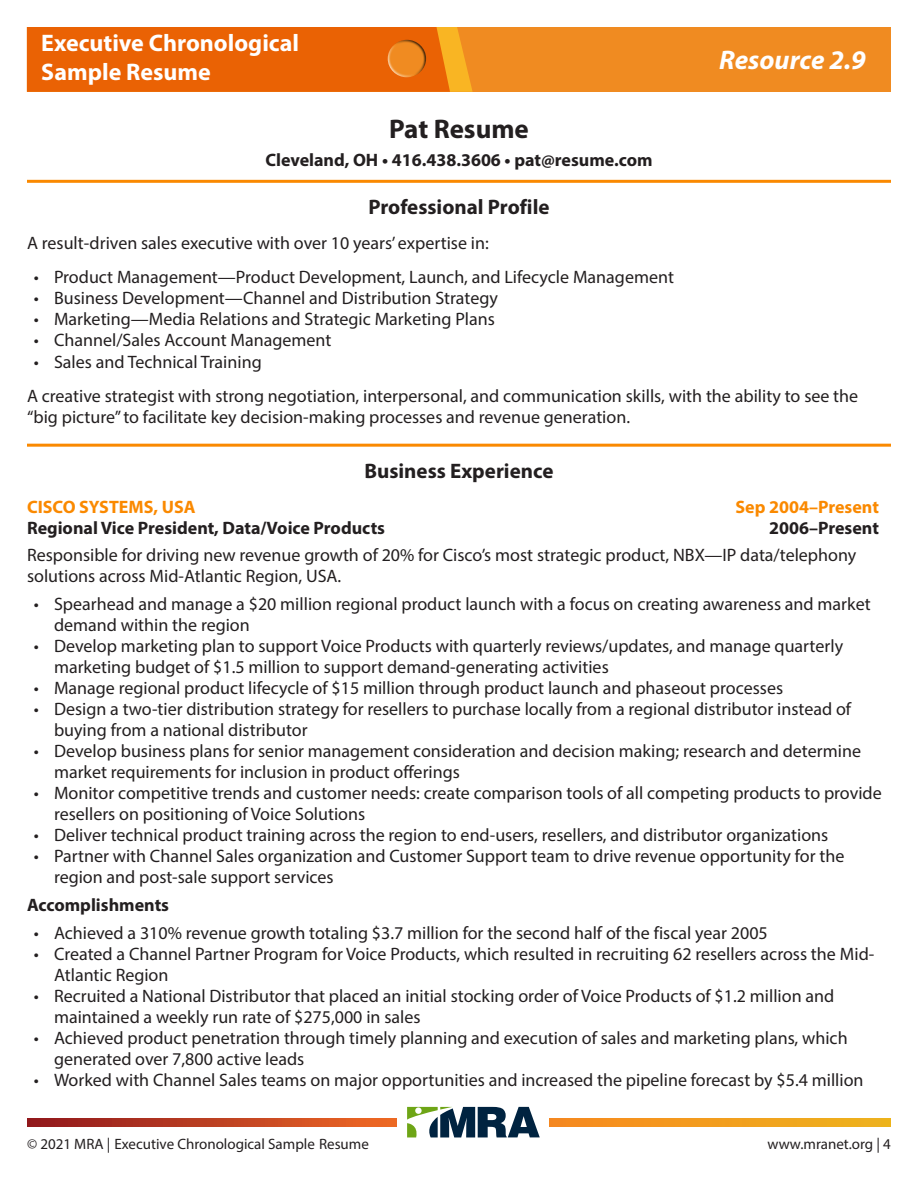
<style>
.page{position:relative;width:918px;height:1188px;background:#fff}
.page>*{position:absolute;margin:0;border:0;box-sizing:border-box;transform-origin:0 0}
.t1{font:italic 700 27px "Myriad Pro";color:#fff}
.Subhead{font:700 27px "Myriad Pro";color:#231f20}
.t2{font:700 24px/28.5px "Myriad Pro";color:#fff}
.Subhead-2{font:700 21px "Myriad Pro";color:#231f20}
.body{font:18px/21px "Myriad Pro";color:#231f20}
.Subhead-3{font:700 18px "Myriad Pro";color:#231f20}
.body-2{font:700 18px "Myriad Pro";color:#231f20}
.body-3{font:700 18px "Myriad Pro";color:#fa8900}
.t3{font:15px "Myriad Pro";color:#231f20}
</style>
<div class="page">
<div style="left:27px;top:27px;width:864px;height:65px;background:#f08b21"></div>
<svg style="left:26px;top:27px;width:447px;height:65px;background:#ea6706"></svg>
<div style="left:385px;top:40px;width:32px;height:38px;background:#fff;opacity:.75"></div>
<div style="left:393px;top:38px;width:34px;height:40px;background:#231f20;opacity:.75"></div>
<svg style="left:27px;top:1118px;width:864px;height:9px;background:#d76d1f"></svg>
<div style="left:397px;top:1107px;width:151px;height:31px;background:#fff"></div>
<svg style="left:407px;top:1107px;width:133px;height:30px"></svg>
<hr style="left:27px;top:180px;width:864px;height:3px;background:#fa8900">
<hr style="left:27px;top:444px;width:864px;height:3px;background:#fa8900">
<h2 class="t2" style="left:41px;top:28px;width:259px">Executive Chronological<br>Sample Resume</h2>
<h1 class="t1" style="left:719px;top:42px;width:148px">Resource 2.9</h1>
<p class="Subhead" style="left:389px;top:111px;width:141px">Pat Resume</p>
<p class="Subhead-3" style="left:265px;top:149px;width:389px">Cleveland, OH • 416.438.3606 • pat@resume.com</p>
<p class="Subhead-2" style="left:368px;top:194px;width:183px">Professional Profile</p>
<p class="body" style="left:27px;top:232px;width:463px">A result-driven sales executive with over 10 years’ expertise in:</p>
<p class="body" style="left:34px;top:267px;width:642px">• Product Management—Product Development, Launch, and Lifecycle Management</p>
<p class="body" style="left:34px;top:288px;width:466px">• Business Development—Channel and Distribution Strategy</p>
<p class="body" style="left:34px;top:309px;width:463px">• Marketing—Media Relations and Strategic Marketing Plans</p>
<p class="body" style="left:34px;top:330px;width:299px">• Channel/Sales Account Management</p>
<p class="body" style="left:34px;top:351px;width:230px">• Sales and Technical Training</p>
<p class="body" style="left:27px;top:386px;width:833px">A creative strategist with strong negotiation, interpersonal, and communication skills, with the ability to see the “big picture” to facilitate key decision-making processes and revenue generation.</p>
<p class="Subhead-2" style="left:365px;top:457px;width:190px">Business Experience</p>
<p class="body-3" style="left:27px;top:495px;width:170px">CISCO SYSTEMS, USA</p>
<p class="body-3" style="left:735px;top:495px;width:145px">Sep 2004–Present</p>
<p class="body-2" style="left:27px;top:516px;width:360px">Regional Vice President, Data/Voice Products</p>
<p class="body-2" style="left:769px;top:516px;width:111px">2006–Present</p>
<p class="body" style="left:27px;top:545px;width:831px">Responsible for driving new revenue growth of 20% for Cisco’s most strategic product, NBX—IP data/telephony solutions across Mid-Atlantic Region, USA.</p>
<p class="body" style="left:54px;top:593px;width:818px;text-indent:-20px">• Spearhead and manage a $20 million regional product launch with a focus on creating awareness and market demand within the region</p>
<p class="body" style="left:54px;top:635px;width:791px;text-indent:-20px">• Develop marketing plan to support Voice Products with quarterly reviews/updates, and manage quarterly marketing budget of $1.5 million to support demand-generating activities</p>
<p class="body" style="left:34px;top:677px;width:751px">• Manage regional product lifecycle of $15 million through product launch and phaseout processes</p>
<p class="body" style="left:54px;top:698px;width:799px;text-indent:-20px">• Design a two-tier distribution strategy for resellers to purchase locally from a regional distributor instead of buying from a national distributor</p>
<p class="body" style="left:54px;top:740px;width:809px;text-indent:-20px">• Develop business plans for senior management consideration and decision making; research and determine market requirements for inclusion in product offerings</p>
<p class="body" style="left:54px;top:782px;width:829px;text-indent:-20px">• Monitor competitive trends and customer needs: create comparison tools of all competing products to provide resellers on positioning of Voice Solutions</p>
<p class="body" style="left:34px;top:824px;width:796px">• Deliver technical product training across the region to end-users, resellers, and distributor organizations</p>
<p class="body" style="left:54px;top:845px;width:792px;text-indent:-20px">• Partner with Channel Sales organization and Customer Support team to drive revenue opportunity for the region and post-sale support services</p>
<p class="Subhead-3" style="left:27px;top:893px;width:144px">Accomplishments</p>
<p class="body" style="left:34px;top:922px;width:736px">• Achieved a 310% revenue growth totaling $3.7 million for the second half of the fiscal year 2005</p>
<p class="body" style="left:54px;top:943px;width:822px;text-indent:-20px">• Created a Channel Partner Program for Voice Products, which resulted in recruiting 62 resellers across the Mid-<br>Atlantic Region</p>
<p class="body" style="left:54px;top:985px;width:782px;text-indent:-20px">• Recruited a National Distributor that placed an initial stocking order of Voice Products of $1.2 million and maintained a weekly run rate of $275,000 in sales</p>
<p class="body" style="left:54px;top:1027px;width:795px;text-indent:-20px">• Achieved product penetration through timely planning and execution of sales and marketing plans, which generated over 7,800 active leads</p>
<p class="body" style="left:34px;top:1069px;width:831px">• Worked with Channel Sales teams on major opportunities and increased the pipeline forecast by $5.4 million</p>
<p class="t3" style="left:27px;top:1135px;width:343px">© 2021 MRA | Executive Chronological Sample Resume</p>
<p class="t3" style="left:768px;top:1135px;width:125px">www.mranet.org | 4</p>
</div>
